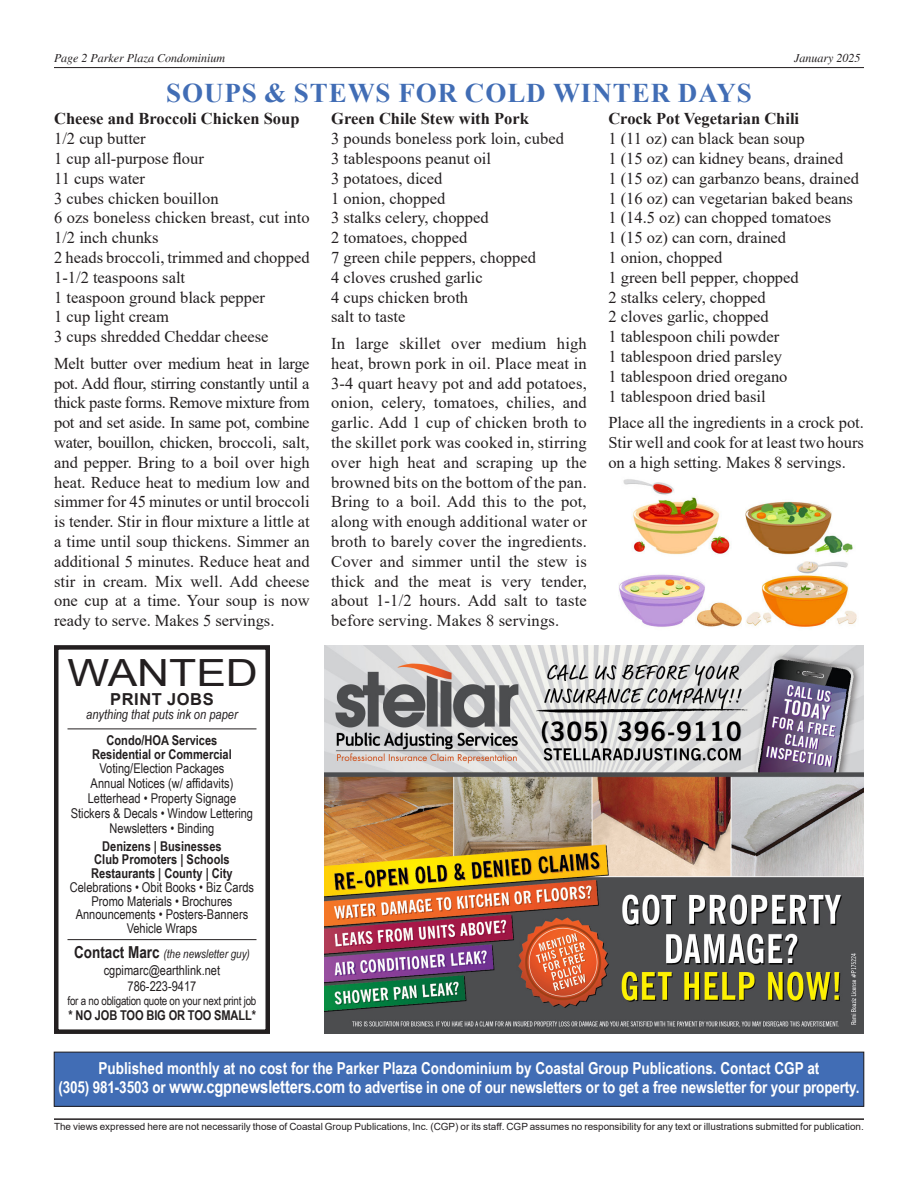
<style>
.page{position:relative;width:918px;height:1188px;background:#fff}
.page>*{position:absolute;margin:0;border:0;box-sizing:border-box;transform-origin:0 0}
.t1{font:37.5px "Arial";color:#231f20;scale:1.18 1}
.t2{font:700 27px "Times New Roman";letter-spacing:.035em;color:#416db5}
.t3{font:16.5px/19.8px "Times New Roman";color:#231f20;text-align:justify}
.t4{font:700 16.5px "Arial Narrow";color:#fff}
.t5{font:700 16.5px "Times New Roman";color:#231f20}
.t6{font:700 16.5px "Arial";letter-spacing:.035em;color:#231f20}
.t7{font:13.5px/13.6px "Arial Narrow";color:#231f20;text-align:center}
.t8{font:italic 13.5px "Arial Narrow";color:#231f20}
.t9{font:700 13.5px "Arial Narrow";letter-spacing:-.01em;color:#231f20}
.t10{font:12px "Arial Narrow";letter-spacing:-.02em;color:#231f20}
.t11{font:italic 12px "Times";color:#231f20}
.t12{font:italic 12px "Arial Narrow";color:#231f20}
.t13{font:9.9px "Arial";color:#231f20}
.s1{font-weight:700}
.s2{font-weight:700;font-style:normal;font-size:16.5px}
.s3{font-size:18px}
</style>
<div class="page">
<hr style="left:54px;top:67px;width:810px;height:1px;background:#231f20">
<div style="left:54px;top:1052px;width:810px;height:54px;background:#416db5"></div>
<div style="left:54px;top:1052px;width:810px;height:55px;border:1px solid #231f20"></div>
<img style="left:324px;top:645px;width:540px;height:389px">
<hr style="left:54px;top:1118px;width:810px;height:2px;background:#231f20">
<hr style="left:68px;top:729px;width:188px;height:1px;background:#231f20">
<hr style="left:68px;top:939px;width:188px;height:1px;background:#231f20">
<div style="left:54px;top:645px;width:216px;height:389px;border:4px solid #231f20"></div>
<img style="left:619px;top:479px;width:238px;height:149px">
<p class="t11" style="left:54px;top:52px;width:173px">Page 2 Parker Plaza Condominium</p>
<p class="t11" style="left:794px;top:52px;width:68px">January 2025</p>
<p class="t2" style="left:166px;top:73px;width:587px">SOUPS &amp; STEWS FOR COLD WINTER DAYS</p>
<p class="t5" style="left:54px;top:107px;width:247px">Cheese and Broccoli Chicken Soup</p>
<p class="t3" style="left:54px;top:128px;width:93px">1/2 cup butter</p>
<p class="t3" style="left:54px;top:148px;width:151px">1 cup all-purpose flour</p>
<p class="t3" style="left:54px;top:168px;width:93px">11 cups water</p>
<p class="t3" style="left:54px;top:188px;width:166px">3 cubes chicken bouillon</p>
<p class="t3" style="left:54px;top:207px;width:257px">6 ozs boneless chicken breast, cut into<br>1/2 inch chunks</p>
<p class="t3" style="left:54px;top:247px;width:257px">2 heads broccoli, trimmed and chopped</p>
<p class="t3" style="left:54px;top:267px;width:133px">1-1/2 teaspoons salt</p>
<p class="t3" style="left:54px;top:287px;width:212px">1 teaspoon ground black pepper</p>
<p class="t3" style="left:54px;top:306px;width:117px">1 cup light cream</p>
<p class="t3" style="left:54px;top:326px;width:216px">3 cups shredded Cheddar cheese</p>
<p class="t3" style="left:54px;top:353px;width:257px">Melt butter over medium heat in large pot. Add flour, stirring constantly until a thick paste forms. Remove mixture from pot and set aside. In same pot, combine water, bouillon, chicken, broccoli, salt, and pepper. Bring to a boil over high heat. Reduce heat to medium low and simmer for 45 minutes or until broccoli is tender. Stir in flour mixture a little at a time until soup thickens. Simmer an additional 5 minutes. Reduce heat and stir in cream. Mix well. Add cheese one cup at a time. Your soup is now ready to serve. Makes 5 servings.</p>
<p class="t5" style="left:331px;top:107px;width:199px">Green Chile Stew with Pork</p>
<p class="t3" style="left:331px;top:128px;width:234px">3 pounds boneless pork loin, cubed</p>
<p class="t3" style="left:331px;top:148px;width:161px">3 tablespoons peanut oil</p>
<p class="t3" style="left:331px;top:168px;width:113px">3 potatoes, diced</p>
<p class="t3" style="left:331px;top:188px;width:116px">1 onion, chopped</p>
<p class="t3" style="left:331px;top:207px;width:159px">3 stalks celery, chopped</p>
<p class="t3" style="left:331px;top:227px;width:138px">2 tomatoes, chopped</p>
<p class="t3" style="left:331px;top:247px;width:206px">7 green chile peppers, chopped</p>
<p class="t3" style="left:331px;top:267px;width:153px">4 cloves crushed garlic</p>
<p class="t3" style="left:331px;top:287px;width:139px">4 cups chicken broth</p>
<p class="t3" style="left:331px;top:306px;width:76px">salt to taste</p>
<p class="t3" style="left:331px;top:333px;width:257px">In large skillet over medium high heat, brown pork in oil. Place meat in 3-4 quart heavy pot and add potatoes, onion, celery, tomatoes, chilies, and garlic. Add 1 cup of chicken broth to the skillet pork was cooked in, stirring over high heat and scraping up the browned bits on the bottom of the pan.<br>Bring to a boil. Add this to the pot, along with enough additional water or broth to barely cover the ingredients.<br>Cover and simmer until the stew is thick and the meat is very tender, about 1-1/2 hours. Add salt to taste before serving. Makes 8 servings.</p>
<p class="t5" style="left:608px;top:107px;width:192px">Crock Pot Vegetarian Chili</p>
<p class="t3" style="left:608px;top:128px;width:198px">1 (11 oz) can black bean soup</p>
<p class="t3" style="left:608px;top:148px;width:237px">1 (15 oz) can kidney beans, drained</p>
<p class="t3" style="left:608px;top:168px;width:252px">1 (15 oz) can garbanzo beans, drained</p>
<p class="t3" style="left:608px;top:188px;width:246px">1 (16 oz) can vegetarian baked beans</p>
<p class="t3" style="left:608px;top:207px;width:224px">1 (14.5 oz) can chopped tomatoes</p>
<p class="t3" style="left:608px;top:227px;width:179px">1 (15 oz) can corn, drained</p>
<p class="t3" style="left:608px;top:247px;width:116px">1 onion, chopped</p>
<p class="t3" style="left:608px;top:267px;width:192px">1 green bell pepper, chopped</p>
<p class="t3" style="left:608px;top:287px;width:159px">2 stalks celery, chopped</p>
<p class="t3" style="left:608px;top:306px;width:162px">2 cloves garlic, chopped</p>
<p class="t3" style="left:608px;top:326px;width:172px">1 tablespoon chili powder</p>
<p class="t3" style="left:608px;top:346px;width:175px">1 tablespoon dried parsley</p>
<p class="t3" style="left:608px;top:366px;width:181px">1 tablespoon dried oregano</p>
<p class="t3" style="left:608px;top:386px;width:159px">1 tablespoon dried basil</p>
<p class="t3" style="left:608px;top:412px;width:257px">Place all the ingredients in a crock pot.<br>Stir well and cook for at least two hours on a high setting. Makes 8 servings.</p>
<p class="t1" style="left:68px;top:647px;width:163px">WANTED</p>
<p class="t6" style="left:110px;top:687px;width:105px">PRINT JOBS</p>
<p class="t8" style="left:86px;top:705px;width:153px">anything that puts ink on paper</p>
<p class="t7" style="left:71px;top:733px;width:184px;line-height:14.5px"><span class="s1">Condo/HOA Services<br>Residential or Commercial<br></span>Voting/Election Packages<br>Annual Notices (w/ affidavits)<br>Letterhead • Property Signage<br>Stickers &amp; Decals • Window Lettering<br>Newsletters • Binding</p>
<p class="t7" style="left:70px;top:839px;width:186px"><span class="s1">Denizens | Businesses<br>Club Promoters | Schools<br>Restaurants | County | City<br></span>Celebrations • Obit Books • Biz Cards<br>Promo Materials • Brochures<br>Announcements • Posters-Banners<br>Vehicle Wraps</p>
<p class="t12" style="left:74px;top:946px;width:177px"><span class="s2">Contact Marc</span> (the newsletter guy)</p>
<p class="t7" style="left:104px;top:961px;width:118px;line-height:16.2px">cgpimarc@earthlink.net<br>786-223-9417</p>
<p class="t10" style="left:68px;top:992px;width:190px">for a no obligation quote on your next print job</p>
<p class="t9" style="left:68px;top:1005px;width:189px">* NO JOB TOO BIG OR TOO SMALL*</p>
<p class="t4" style="left:99px;top:1055px;width:722px">Published monthly at no cost for the Parker Plaza Condominium by Coastal Group Publications. Contact CGP at</p>
<p class="t4" style="left:59px;top:1075px;width:802px">(305) 981-3503 or <span class="s3">www.cgpnewsletters.com</span> to advertise in one of our newsletters or to get a free newsletter for your property.</p>
<p class="t13" style="left:54px;top:1120px;width:811px">The views expressed here are not necessarily those of Coastal Group Publications, Inc. (CGP) or its staff. CGP assumes no responsibility for any text or illustrations submitted for publication.</p>
</div>
